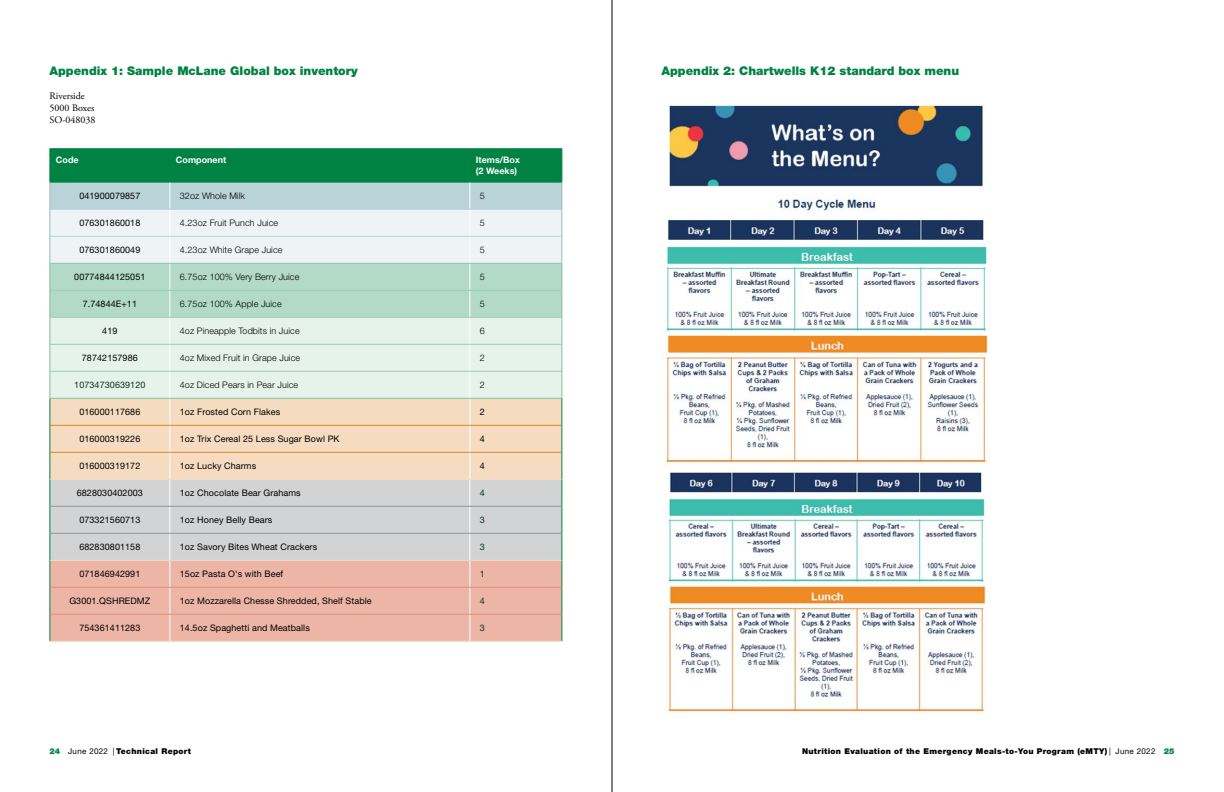
<style>
.page{position:relative;width:1224px;height:792px;background:#fff}
.page>*{position:absolute;margin:0;border:0;box-sizing:border-box;transform-origin:0 0}
.Header1{font:900 12px "Helvetica Neue LT Std";color:#008342}
.t1{font:10px/12px "Adobe Garamond Pro";color:#000}
.Box_Text{font:9px "Helvetica Neue LT Std";letter-spacing:.01em;color:#000}
.Box_Text-2{font:300 9px "Helvetica Neue LT Std";letter-spacing:.01em;color:#000}
.Chart_Header{font:700 9px/11px "Helvetica Neue LT Std";color:#fff}
.Box_Text-3{font:9px "Helvetica Neue LT Std";letter-spacing:.01em;color:#07341e}
.t2{font:900 8px "Helvetica Neue LT Std";letter-spacing:.04em;color:#000}
.s1{color:#008342}
.s2{font-weight:400}
</style>
<div class="page">
<hr style="left:50px;top:148px;width:120px;height:1px;background:#008342">
<hr style="left:170px;top:148px;width:300px;height:1px;background:#008342">
<hr style="left:470px;top:148px;width:92px;height:1px;background:#008342">
<svg style="left:50px;top:149px;width:513px;height:492px;background:#cdd2c4"></svg>
<hr style="left:50px;top:479px;width:120px;height:1px;background:#f5dbc0">
<hr style="left:170px;top:479px;width:300px;height:1px;background:#f5dbc0">
<hr style="left:470px;top:479px;width:92px;height:1px;background:#f5dbc0">
<hr style="left:50px;top:560px;width:120px;height:1px;background:#f5dbc0">
<hr style="left:170px;top:560px;width:300px;height:1px;background:#f5dbc0">
<hr style="left:470px;top:560px;width:92px;height:1px;background:#f5dbc0">
<hr style="left:50px;top:641px;width:120px;height:1px;background:#f5dbc0">
<hr style="left:170px;top:641px;width:300px;height:1px;background:#f5dbc0">
<hr style="left:470px;top:641px;width:92px;height:1px;background:#f5dbc0">
<hr style="left:50px;top:506px;width:120px;height:1px;background:#939598">
<hr style="left:170px;top:506px;width:300px;height:1px;background:#939598">
<hr style="left:470px;top:506px;width:92px;height:1px;background:#939598">
<hr style="left:50px;top:533px;width:120px;height:1px;background:#939598">
<hr style="left:170px;top:533px;width:300px;height:1px;background:#939598">
<hr style="left:470px;top:533px;width:92px;height:1px;background:#939598">
<hr style="left:50px;top:587px;width:120px;height:1px;background:#e3907a">
<hr style="left:170px;top:587px;width:300px;height:1px;background:#e3907a">
<hr style="left:470px;top:587px;width:92px;height:1px;background:#e3907a">
<hr style="left:50px;top:614px;width:120px;height:1px;background:#e3907a">
<hr style="left:170px;top:614px;width:300px;height:1px;background:#e3907a">
<hr style="left:470px;top:614px;width:92px;height:1px;background:#e3907a">
<hr style="left:612px;top:0;width:1px;height:792px;background:#000">
<img style="left:662px;top:103px;width:326px;height:609px">
<p class="Header1" style="left:50px;top:64px;width:310px">Appendix 1: Sample McLane Global box inventory</p>
<p class="t1" style="left:50px;top:91px;width:48px">Riverside<br>5000 Boxes<br>SO-048038</p>
<p class="Chart_Header" style="left:56px;top:154px;width:24px">Code</p>
<p class="Chart_Header" style="left:176px;top:154px;width:52px">Component</p>
<p class="Chart_Header" style="left:476px;top:154px;width:45px">Items/Box (2 Weeks)</p>
<p class="Box_Text" style="left:79px;top:190px;width:63px">041900079857</p>
<p class="Box_Text-2" style="left:180px;top:190px;width:67px">32oz Whole Milk</p>
<p class="Box_Text-2" style="left:480px;top:190px;width:7px">5</p>
<p class="Box_Text" style="left:79px;top:217px;width:63px">076301860018</p>
<p class="Box_Text-2" style="left:180px;top:217px;width:100px">4.23oz Fruit Punch Juice</p>
<p class="Box_Text-2" style="left:480px;top:217px;width:7px">5</p>
<p class="Box_Text" style="left:79px;top:244px;width:63px">076301860049</p>
<p class="Box_Text-2" style="left:180px;top:244px;width:104px">4.23oz White Grape Juice</p>
<p class="Box_Text-2" style="left:480px;top:244px;width:7px">5</p>
<p class="Box_Text" style="left:74px;top:271px;width:73px">00774844125051</p>
<p class="Box_Text-2" style="left:180px;top:271px;width:121px">6.75oz 100% Very Berry Juice</p>
<p class="Box_Text-2" style="left:480px;top:271px;width:7px">5</p>
<p class="Box_Text" style="left:83px;top:298px;width:56px">7. 74844E+11</p>
<p class="Box_Text-2" style="left:180px;top:298px;width:103px">6.75oz 100% Apple Juice</p>
<p class="Box_Text-2" style="left:480px;top:298px;width:7px">5</p>
<p class="Box_Text" style="left:102px;top:325px;width:17px">419</p>
<p class="Box_Text-2" style="left:180px;top:325px;width:121px">4oz Pineapple Todbits in Juice</p>
<p class="Box_Text-2" style="left:480px;top:325px;width:7px">6</p>
<p class="Box_Text" style="left:82px;top:352px;width:57px">78742157986</p>
<p class="Box_Text-2" style="left:180px;top:352px;width:122px">4oz Mixed Fruit in Grape Juice</p>
<p class="Box_Text-2" style="left:480px;top:352px;width:7px">2</p>
<p class="Box_Text-3" style="left:74px;top:379px;width:73px">10734730639120</p>
<p class="Box_Text-2" style="left:180px;top:379px;width:120px">4oz Diced Pears in Pear Juice</p>
<p class="Box_Text-2" style="left:480px;top:379px;width:7px">2</p>
<p class="Box_Text" style="left:79px;top:406px;width:63px">016000117686</p>
<p class="Box_Text" style="left:180px;top:406px;width:102px">1oz Frosted Corn Flakes</p>
<p class="Box_Text" style="left:480px;top:406px;width:7px">2</p>
<p class="Box_Text" style="left:79px;top:433px;width:63px">016000319226</p>
<p class="Box_Text" style="left:180px;top:433px;width:161px">1oz Trix Cereal 25 Less Sugar Bowl PK</p>
<p class="Box_Text" style="left:480px;top:433px;width:7px">4</p>
<p class="Box_Text" style="left:79px;top:460px;width:63px">016000319172</p>
<p class="Box_Text" style="left:180px;top:460px;width:78px">1oz Lucky Charms</p>
<p class="Box_Text" style="left:480px;top:460px;width:7px">4</p>
<p class="Box_Text" style="left:77px;top:487px;width:68px">6828030402003</p>
<p class="Box_Text" style="left:180px;top:487px;width:122px">1oz Chocolate Bear Grahams</p>
<p class="Box_Text-3" style="left:480px;top:487px;width:7px">4</p>
<p class="Box_Text" style="left:79px;top:514px;width:63px">073321560713</p>
<p class="Box_Text" style="left:180px;top:514px;width:94px">1oz Honey Belly Bears</p>
<p class="Box_Text-3" style="left:480px;top:514px;width:7px">3</p>
<p class="Box_Text" style="left:79px;top:541px;width:63px">682830801158</p>
<p class="Box_Text" style="left:180px;top:541px;width:139px">1oz Savory Bites Wheat Crackers</p>
<p class="Box_Text-3" style="left:480px;top:541px;width:7px">3</p>
<p class="Box_Text" style="left:79px;top:568px;width:63px">071846942991</p>
<p class="Box_Text" style="left:180px;top:568px;width:105px">15oz Pasta O's with Beef</p>
<p class="Box_Text-3" style="left:480px;top:568px;width:7px">1</p>
<p class="Box_Text" style="left:69px;top:595px;width:83px">G3001.QSHREDMZ</p>
<p class="Box_Text" style="left:180px;top:595px;width:193px">1oz Mozzarella Chesse Shredded, Shelf Stable</p>
<p class="Box_Text-3" style="left:480px;top:595px;width:7px">4</p>
<p class="Box_Text" style="left:79px;top:622px;width:63px">754361411283</p>
<p class="Box_Text" style="left:180px;top:622px;width:131px">14.5oz Spaghetti and Meatballs</p>
<p class="Box_Text-3" style="left:480px;top:622px;width:7px">3</p>
<p class="Header1" style="left:662px;top:64px;width:299px">Appendix 2: Chartwells K12 standard box menu</p>
<p class="t2" style="left:50px;top:746px;width:143px"><span class="s1">24</span> <span class="s2">June 2022 |</span> Technical Report</p>
<p class="t2" style="left:802px;top:746px;width:374px">Nutrition Evaluation of the Emergency Meals-to-You Program (eMTY) <span class="s2">| June 2022</span> <span class="s1">25</span></p>
</div>
